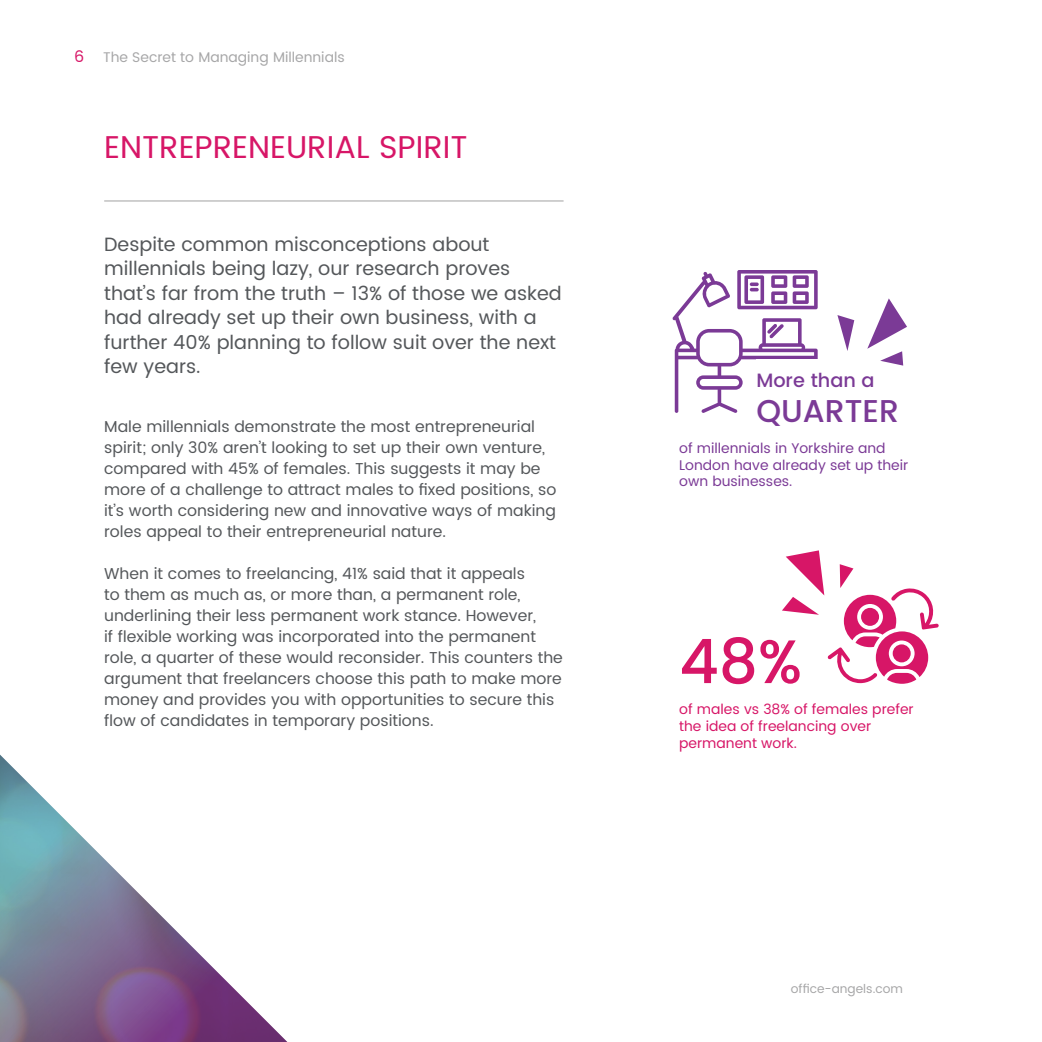
<style>
.page{position:relative;width:1042px;height:1042px;background:#fff}
.page>*{position:absolute;margin:0;border:0;box-sizing:border-box;transform-origin:0 0}
.t1{font:500 61.25px "Poppins";color:#d71667}
.t2{font:31.5px "Poppins";color:#d71667}
.t3{font:500 31.5px "Poppins";color:#7b3a96}
.t4{font:19.25px/24.5px "Poppins";color:#54575a}
.t5{font:500 19.25px "Poppins";color:#7b3a96}
.t6{font:15.75px/21px "Poppins";color:#54575a}
.t7{font:14px/16.8px "Poppins";color:#7b3a96}
.t8{font:14px/16.8px "Poppins";color:#d71667}
.t9{font:14px "Poppins";color:#a7a7a8}
.t10{font:12.25px "Poppins";color:#a7a7a8}
.s1{font-size:15.75px;color:#d71667}
</style>
<div class="page">
<hr style="left:104px;top:200px;width:459px;height:2px;background:#cac9ca">
<svg style="left:782px;top:550px;width:157px;height:134px"></svg>
<svg style="left:867px;top:298px;width:40px;height:68px"></svg>
<svg style="left:837px;top:315px;width:17px;height:36px"></svg>
<svg style="left:672px;top:270px;width:145px;height:143px"></svg>
<div style="left:756px;top:359px;width:77px;height:67px;background:#fff"></div>
<svg style="left:0;top:754px;width:288px;height:288px"></svg>
<p class="t9" style="left:74px;top:47px;width:272px"><span class="s1">6</span> The Secret to Managing Millennials</p>
<p class="t2" style="left:104px;top:124px;width:365px">ENTREPRENEURIAL SPIRIT</p>
<p class="t4" style="left:104px;top:232px;width:459px">Despite common misconceptions about millennials being lazy, our research proves that’s far from the truth – 13% of those we asked had already set up their own business, with a further 40% planning to follow suit over the next few years.</p>
<p class="t6" style="left:104px;top:417px;width:454px">Male millennials demonstrate the most entrepreneurial spirit; only 30% aren’t looking to set up their own venture, compared with 45% of females. This suggests it may be more of a challenge to attract males to fixed positions, so it’s worth considering new and innovative ways of making roles appeal to their entrepreneurial nature.</p>
<p class="t6" style="left:104px;top:564px;width:460px">When it comes to freelancing, 41% said that it appeals<br>to them as much as, or more than, a permanent role, underlining their less permanent work stance. However,<br>if flexible working was incorporated into the permanent role, a quarter of these would reconsider. This counters the argument that freelancers choose this path to make more money and provides you with opportunities to secure this flow of candidates in temporary positions.</p>
<p class="t5" style="left:756px;top:366px;width:120px">More than a</p>
<p class="t3" style="left:756px;top:388px;width:144px">QUARTER</p>
<p class="t7" style="left:679px;top:440px;width:231px">of millennials in Yorkshire and<br>London have already set up their own businesses.</p>
<p class="t1" style="left:679px;top:616px;width:124px">48%</p>
<p class="t8" style="left:679px;top:701px;width:236px">of males vs 38% of females prefer the idea of freelancing over permanent work.</p>
<p class="t10" style="left:791px;top:979px;width:114px">office-angels.com</p>
</div>
